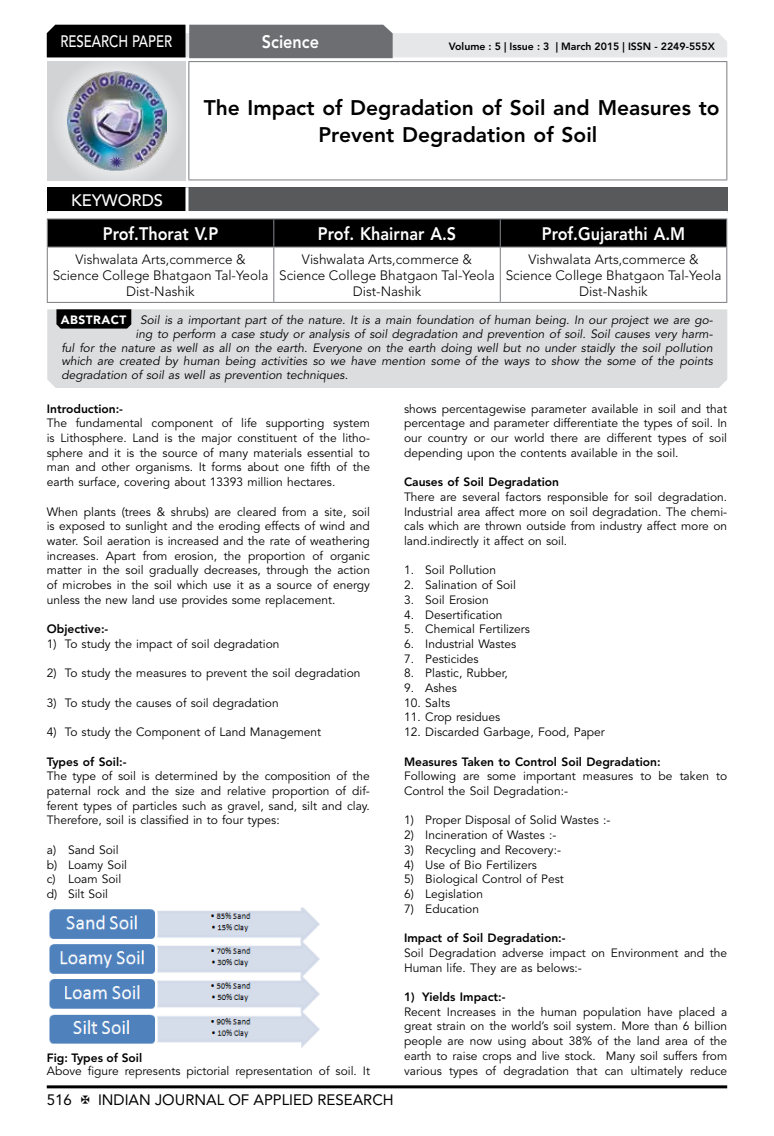
<style>
.page{position:relative;width:774px;height:1136px;background:#fff}
.page>*{position:absolute;margin:0;border:0;box-sizing:border-box;transform-origin:0 0}
.t1{font:800 21px/27px "Avenir LT Std";color:#000;text-align:center}
.t2{font:800 18px "Avenir LT Std";color:#fff;scale:.9 1}
.t3{font:500 16.5px "Avenir LT Std";color:#fff;scale:.8 1}
.t4{font:500 16.5px "Avenir LT Std";color:#fff}
.t5{font:15px "Avenir LT Std";color:#000}
.t6{font:300 13.5px/16.2px "Avenir LT Std";color:#000;text-align:center}
.t7{font:12px/14.7px "Avenir LT Std";color:#000;text-align:justify}
.t8{font:italic 12px "Avenir LT Std";color:#000}
.t9{font:800 12px "Avenir LT Std";color:#000}
.t10{font:800 10.5px "Avenir LT Std";color:#000}
.s1{font-weight:900;font-style:normal;color:#fff}
</style>
<div class="page">
<hr style="left:47px;top:1085px;width:680px;height:3px;background:#000">
<div style="left:48px;top:62px;width:137px;height:118px;background:linear-gradient(to right,#d9dadb,#d9dadb)"></div>
<img style="left:68px;top:71px;width:99px;height:100px">
<svg style="left:47px;top:25px;width:680px;height:33px;background:#979899"></svg>
<hr style="left:188px;top:61px;width:539px;height:1px;background:#808285">
<hr style="left:188px;top:62px;width:1px;height:117px;background:#808285">
<hr style="left:726px;top:62px;width:1px;height:117px;background:#808285">
<hr style="left:188px;top:179px;width:539px;height:1px;background:#808285">
<hr style="left:47px;top:218px;width:227px;height:1px;background:#808285">
<hr style="left:274px;top:218px;width:226px;height:1px;background:#808285">
<hr style="left:500px;top:218px;width:227px;height:1px;background:#808285">
<div style="left:47px;top:219px;width:680px;height:27px;background:#000"></div>
<hr style="left:47px;top:246px;width:227px;height:1px;background:#808285">
<hr style="left:47px;top:247px;width:1px;height:55px;background:#808285">
<hr style="left:274px;top:246px;width:226px;height:1px;background:#808285">
<hr style="left:273px;top:247px;width:1px;height:55px;background:#808285">
<hr style="left:500px;top:246px;width:227px;height:1px;background:#808285">
<hr style="left:500px;top:247px;width:1px;height:55px;background:#808285">
<hr style="left:726px;top:247px;width:1px;height:55px;background:#808285">
<hr style="left:47px;top:302px;width:227px;height:1px;background:#808285">
<hr style="left:274px;top:302px;width:226px;height:1px;background:#808285">
<hr style="left:500px;top:302px;width:227px;height:1px;background:#808285">
<div style="left:47px;top:309px;width:680px;height:79px;background:#dcddde"></div>
<svg style="left:56px;top:309px;width:75px;height:19px"></svg>
<div style="left:47px;top:187px;width:140px;height:25px;background:#000"></div>
<div style="left:187px;top:187px;width:541px;height:25px;background:#58595b"></div>
<hr style="left:185px;top:187px;width:3px;height:24px;background:#fff">
<hr style="left:47px;top:211px;width:140px;height:3px;background:#fff">
<hr style="left:187px;top:211px;width:541px;height:3px;background:#fff">
<img style="left:49px;top:907px;width:271px;height:139px">
<h3 class="t3" style="left:60px;top:32px;width:139px">RESEARCH PAPER</h3>
<h3 class="t4" style="left:71px;top:191px;width:94px">KEYWORDS</h3>
<h2 class="t2" style="left:262px;top:31px;width:65px">Science</h2>
<p class="t10" style="left:449px;top:41px;width:268px">Volume : 5 | Issue : 3 | March 2015 | ISSN - 2249-555X</p>
<h1 class="t1" style="left:204px;top:94px;width:517px">The Impact of Degradation of Soil and Measures to<br>Prevent Degradation of Soil</h1>
<h2 class="t2" style="left:103px;top:223px;width:130px">Prof.Thorat V.P</h2>
<h2 class="t2" style="left:318px;top:223px;width:155px">Prof. Khairnar A.S</h2>
<h2 class="t2" style="left:542px;top:223px;width:161px">Prof.Gujarathi A.M</h2>
<p class="t6" style="left:53px;top:251px;width:217px">Vishwalata Arts,commerce &amp;<br>Science College Bhatgaon Tal-Yeola<br>Dist-Nashik</p>
<p class="t6" style="left:279px;top:251px;width:217px">Vishwalata Arts,commerce &amp;<br>Science College Bhatgaon Tal-Yeola<br>Dist-Nashik</p>
<p class="t6" style="left:506px;top:251px;width:217px">Vishwalata Arts,commerce &amp;<br>Science College Bhatgaon Tal-Yeola<br>Dist-Nashik</p>
<p class="t8" style="left:61px;top:313px;width:654px"><span class="s1">ABSTRACT</span> Soil is a important part of the nature. It is a main foundation of human being. In our project we are go-</p>
<p class="t8" style="left:136px;top:327px;width:579px">ing to perform a case study or analysis of soil degradation and prevention of soil. Soil causes very harm-</p>
<p class="t8" style="left:61px;top:340px;width:653px">ful for the nature as well as all on the earth. Everyone on the earth doing well but no under staidly the soil pollution</p>
<p class="t8" style="left:61px;top:354px;width:653px">which are created by human being activities so we have mention some of the ways to show the some of the points</p>
<p class="t8" style="left:61px;top:367px;width:288px">degradation of soil as well as prevention techniques.</p>
<p class="t9" style="left:47px;top:401px;width:78px">Introduction:-</p>
<p class="t7" style="left:47px;top:416px;width:325px">The fundamental component of life supporting system is Lithosphere. Land is the major constituent of the litho&shy;sphere and it is the source of many materials essential to man and other organisms. It forms about one fifth of the earth surface, covering about 13393 million hectares.</p>
<p class="t7" style="left:47px;top:504px;width:325px">When plants (trees &amp; shrubs) are cleared from a site, soil is exposed to sunlight and the eroding effects of wind and water. Soil aeration is increased and the rate of weathering increases. Apart from erosion, the proportion of organic matter in the soil gradually decreases, through the action of microbes in the soil which use it as a source of energy unless the new land use provides some replacement.</p>
<p class="t9" style="left:47px;top:622px;width:63px">Objective:-</p>
<p class="t7" style="left:47px;top:636px;width:234px">1) To study the impact of soil degradation</p>
<p class="t7" style="left:47px;top:666px;width:315px">2) To study the measures to prevent the soil degradation</p>
<p class="t7" style="left:47px;top:695px;width:233px">3) To study the causes of soil degradation</p>
<p class="t7" style="left:47px;top:725px;width:276px">4) To study the Component of Land Management</p>
<p class="t9" style="left:47px;top:754px;width:81px">Types of Soil:-</p>
<p class="t7" style="left:47px;top:769px;width:325px">The type of soil is determined by the composition of the paternal rock and the size and relative proportion of dif&shy;ferent types of particles such as gravel, sand, silt and clay.<br>Therefore, soil is classified in to four types:</p>
<p class="t7" style="left:47px;top:842px;width:82px;text-align:left">a) Sand Soil b) Loamy Soil c) Loam Soil d) Silt Soil</p>
<p class="t9" style="left:47px;top:1050px;width:97px">Fig: Types of Soil</p>
<p class="t7" style="left:47px;top:1063px;width:325px">Above figure represents pictorial representation of soil. It</p>
<p class="t5" style="left:47px;top:1090px;width:27px">516</p>
<p class="t5" style="left:98px;top:1090px;width:297px">INDIAN JOURNAL OF APPLIED RESEARCH</p>
<p class="t7" style="left:404px;top:401px;width:325px">shows percentagewise parameter available in soil and that percentage and parameter differentiate the types of soil. In our country or our world there are different types of soil depending upon the contents available in the soil.</p>
<p class="t9" style="left:404px;top:475px;width:157px">Causes of Soil Degradation</p>
<p class="t7" style="left:404px;top:489px;width:325px">There are several factors responsible for soil degradation.<br>Industrial area affect more on soil degradation. The chemi&shy;cals which are thrown outside from industry affect more on land.indirectly it affect on soil.</p>
<p class="t7" style="left:404px;top:563px;width:94px">1. Soil Pollution</p>
<p class="t7" style="left:404px;top:578px;width:114px">2. Salination of Soil</p>
<p class="t7" style="left:404px;top:592px;width:86px">3. Soil Erosion</p>
<p class="t7" style="left:404px;top:607px;width:100px">4. Desertification</p>
<p class="t7" style="left:404px;top:622px;width:128px">5. Chemical Fertilizers</p>
<p class="t7" style="left:404px;top:636px;width:114px">6. Industrial Wastes</p>
<p class="t7" style="left:404px;top:651px;width:76px">7. Pesticides</p>
<p class="t7" style="left:404px;top:666px;width:105px">8. Plastic, Rubber,</p>
<p class="t7" style="left:404px;top:680px;width:55px">9. Ashes</p>
<p class="t7" style="left:404px;top:695px;width:48px">10. Salts</p>
<p class="t7" style="left:404px;top:710px;width:98px">11. Crop residues</p>
<p class="t7" style="left:404px;top:725px;width:202px">12. Discarded Garbage, Food, Paper</p>
<p class="t9" style="left:404px;top:754px;width:258px">Measures Taken to Control Soil Degradation:</p>
<p class="t7" style="left:404px;top:769px;width:325px">Following are some important measures to be taken to<br>Control the Soil Degradation:-</p>
<p class="t7" style="left:404px;top:813px;width:208px">1) Proper Disposal of Solid Wastes :-</p>
<p class="t7" style="left:404px;top:827px;width:154px">2) Incineration of Wastes :-</p>
<p class="t7" style="left:404px;top:842px;width:158px">3) Recycling and Recovery:-</p>
<p class="t7" style="left:404px;top:857px;width:134px">4) Use of Bio Fertilizers</p>
<p class="t7" style="left:404px;top:872px;width:161px">5) Biological Control of Pest</p>
<p class="t7" style="left:404px;top:886px;width:81px">6) Legislation</p>
<p class="t7" style="left:404px;top:901px;width:77px">7) Education</p>
<p class="t9" style="left:404px;top:930px;width:163px">Impact of Soil Degradation:-</p>
<p class="t7" style="left:404px;top:945px;width:325px">Soil Degradation adverse impact on Environment and the<br>Human life. They are as belows:-</p>
<p class="t9" style="left:404px;top:989px;width:103px">1) Yields Impact:-</p>
<p class="t7" style="left:404px;top:1004px;width:325px">Recent Increases in the human population have placed a great strain on the world’s soil system. More than 6 billion people are now using about 38% of the land area of the earth to raise crops and live stock. Many soil suffers from various types of degradation that can ultimately reduce</p>
</div>
